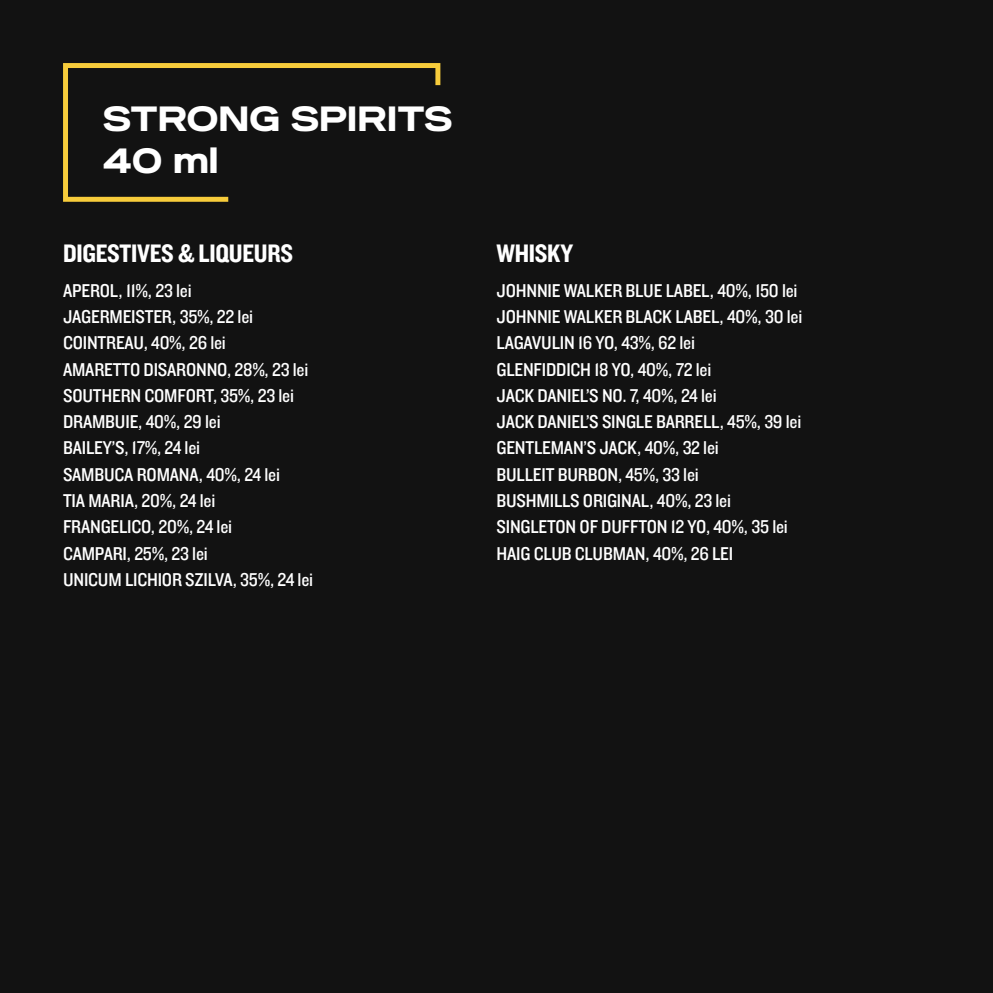
<style>
.page{position:relative;width:993px;height:993px;background:#fff}
.page>*{position:absolute;margin:0;border:0;box-sizing:border-box;transform-origin:0 0}
.t1{font:900 35px/42px "Reservation Wide";color:#fff}
.t2{font:26.25px "Knockout HTF50 Welterweight";letter-spacing:-.01em;color:#fff}
.t3{font:19.25px/26.2px "Knockout HTF30 Junior Welterwt";letter-spacing:-.01em;color:#fff}
</style>
<div class="page">
<div style="left:0;top:0;width:992px;height:992px;background:#121212"></div>
<svg style="left:63px;top:63px;width:378px;height:139px"></svg>
<h1 class="t1" style="left:103px;top:98px;width:351px">STRONG SPIRITS<br>40 ml</h1>
<h2 class="t2" style="left:63px;top:239px;width:231px">DIGESTIVES &amp; LIQUEURS</h2>
<p class="t3" style="left:63px;top:277px;width:251px">APEROL, 11%, 23 lei<br>JAGERMEISTER, 35%, 22 lei<br>COINTREAU, 40%, 26 lei<br>AMARETTO DISARONNO, 28%, 23 lei<br>SOUTHERN COMFORT, 35%, 23 lei<br>DRAMBUIE, 40%, 29 lei<br>BAILEY’S, 17%, 24 lei<br>SAMBUCA ROMANA, 40%, 24 lei<br>TIA MARIA, 20%, 24 lei<br>FRANGELICO, 20%, 24 lei<br>CAMPARI, 25%, 23 lei<br>UNICUM LICHIOR SZILVA, 35%, 24 lei</p>
<h2 class="t2" style="left:496px;top:239px;width:78px">WHISKY</h2>
<p class="t3" style="left:496px;top:277px;width:307px">JOHNNIE WALKER BLUE LABEL, 40%, 150 lei<br>JOHNNIE WALKER BLACK LABEL, 40%, 30 lei<br>LAGAVULIN 16 YO, 43%, 62 lei<br>GLENFIDDICH 18 YO, 40%, 72 lei<br>JACK DANIEL’S NO. 7, 40%, 24 lei<br>JACK DANIEL’S SINGLE BARRELL, 45%, 39 lei<br>GENTLEMAN’S JACK, 40%, 32 lei<br>BULLEIT BURBON, 45%, 33 lei<br>BUSHMILLS ORIGINAL, 40%, 23 lei<br>SINGLETON OF DUFFTON 12 YO, 40%, 35 lei<br>HAIG CLUB CLUBMAN, 40%, 26 LEI</p>
</div>
